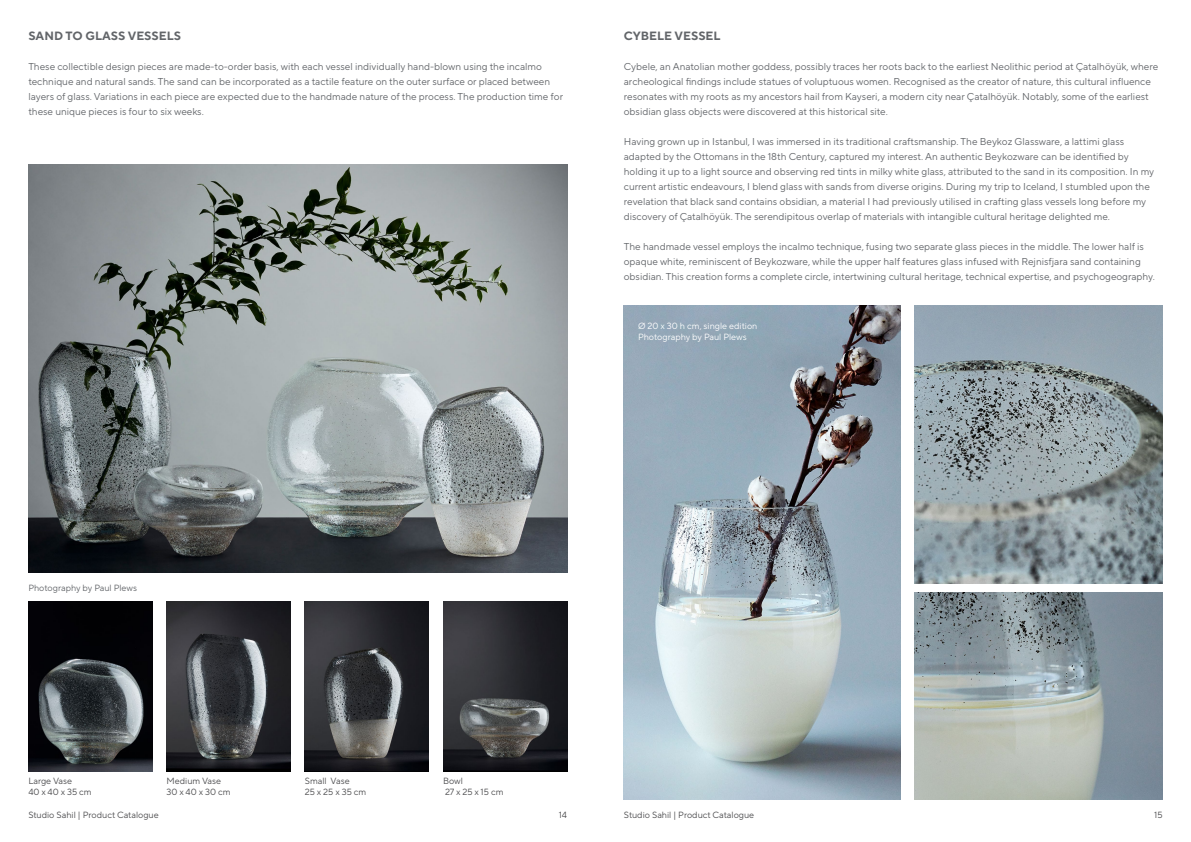
<style>
.page{position:relative;width:1191px;height:842px;background:#fff}
.page>*{position:absolute;margin:0;border:0;box-sizing:border-box;transform-origin:0 0}
.t1{font:700 12px "TT Norms Pro";color:#626569}
.t2{font:10px/15px "TT Norms Pro";color:#626569}
.t3{font:9px/11px "TT Norms Pro";color:#4d4d4f}
.t4{font:9px/11px "TT Norms Pro";color:#fff}
.t5{font:9px "TT Norms Pro";color:#626569}
</style>
<div class="page">
<img style="left:28px;top:165px;width:539px;height:408px">
<img style="left:28px;top:601px;width:124px;height:170px">
<img style="left:167px;top:601px;width:123px;height:170px">
<img style="left:443px;top:601px;width:124px;height:170px">
<img style="left:305px;top:601px;width:124px;height:170px">
<img style="left:624px;top:305px;width:276px;height:494px">
<img style="left:914px;top:305px;width:248px;height:279px">
<img style="left:914px;top:592px;width:248px;height:207px">
<p class="t1" style="left:28px;top:27px;width:154px">SAND TO GLASS VESSELS</p>
<p class="t2" style="left:28px;top:59px;width:536px">These collectible design pieces are made-to-order basis, with each vessel individually hand-blown using the incalmo technique and natural sands. The sand can be incorporated as a tactile feature on the outer surface or placed between layers of glass. Variations in each piece are expected due to the handmade nature of the process. The production time for these unique pieces is four to six weeks.</p>
<p class="t1" style="left:624px;top:27px;width:98px">CYBELE VESSEL</p>
<p class="t2" style="left:624px;top:59px;width:536px">Cybele, an Anatolian mother goddess, possibly traces her roots back to the earliest Neolithic period at Çatalhöyük, where archeological findings include statues of voluptuous women. Recognised as the creator of nature, this cultural influence resonates with my roots as my ancestors hail from Kayseri, a modern city near Çatalhöyük. Notably, some of the earliest obsidian glass objects were discovered at this historical site.</p>
<p class="t2" style="left:624px;top:134px;width:532px">Having grown up in Istanbul, I was immersed in its traditional craftsmanship. The Beykoz Glassware, a lattimi glass adapted by the Ottomans in the 18th Century, captured my interest. An authentic Beykozware can be identified by holding it up to a light source and observing red tints in milky white glass, attributed to the sand in its composition. In my current artistic endeavours, I blend glass with sands from diverse origins. During my trip to Iceland, I stumbled upon the revelation that black sand contains obsidian, a material I had previously utilised in crafting glass vessels long before my discovery of Çatalhöyük. The serendipitous overlap of materials with intangible cultural heritage delighted me.</p>
<p class="t2" style="left:624px;top:239px;width:532px">The handmade vessel employs the incalmo technique, fusing two separate glass pieces in the middle. The lower half is opaque white, reminiscent of Beykozware, while the upper half features glass infused with Rejnisfjara sand containing obsidian. This creation forms a complete circle, intertwining cultural heritage, technical expertise, and psychogeography.</p>
<p class="t4" style="left:638px;top:320px;width:121px">Ø 20 x 30 h cm, single edition<br>Photography by Paul Plews</p>
<p class="t5" style="left:28px;top:581px;width:110px">Photography by Paul Plews</p>
<p class="t3" style="left:28px;top:775px;width:65px">Large Vase<br>40 x 40 x 35 cm</p>
<p class="t3" style="left:167px;top:775px;width:65px">Medium Vase<br>30 x 40 x 30 cm</p>
<p class="t3" style="left:305px;top:775px;width:63px">Small Vase<br>25 x 25 x 35 cm</p>
<p class="t3" style="left:443px;top:775px;width:62px">Bowl<br>27 x 25 x 15 cm</p>
<p class="t3" style="left:28px;top:809px;width:132px">Studio Sahil | Product Catalogue</p>
<p class="t3" style="left:559px;top:809px;width:10px">14</p>
<p class="t3" style="left:624px;top:809px;width:132px">Studio Sahil | Product Catalogue</p>
<p class="t3" style="left:1154px;top:809px;width:10px">15</p>
</div>
